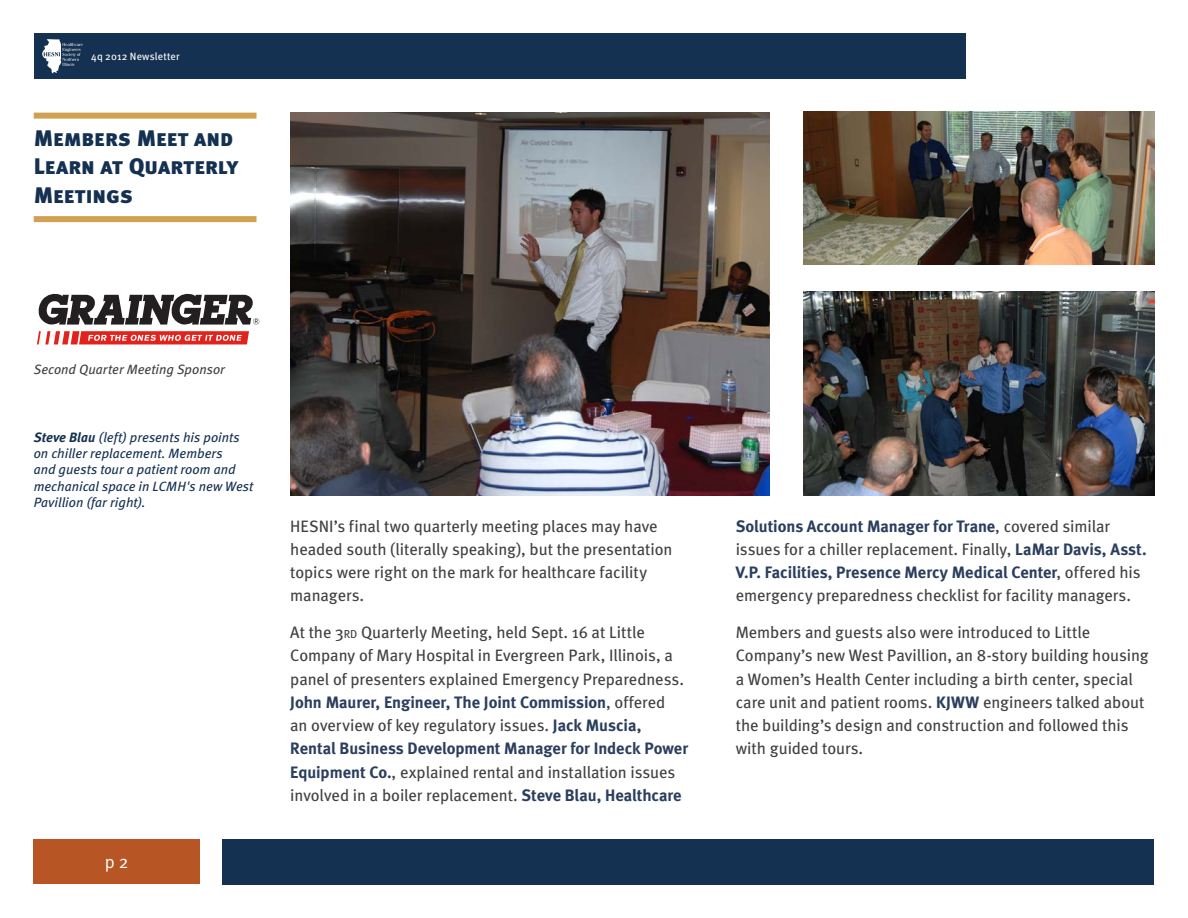
<style>
.page{position:relative;width:1188px;height:918px;background:#fff}
.page>*{position:absolute;margin:0;border:0;box-sizing:border-box;transform-origin:0 0}
.t1{font:22.5px/28.5px "Meta Black Caps";letter-spacing:.005em;color:#153152}
.t2{font:18px "Meta Normal";color:#fff}
.t3{font:16.5px/23.2px "Meta";letter-spacing:-.005em;color:#414042}
.t4{font:italic 13.5px/16.2px "Meta";color:#153152}
.t5{font:italic 13.5px "Meta";letter-spacing:.005em;color:#414042}
.t6{font:10.5px "Meta";letter-spacing:.02em;color:#fff}
.s1{font-weight:700}
.s2{font-size:11.55px}
.s3{font-weight:700;color:#2b3e5d}
</style>
<div class="page">
<div style="left:222px;top:839px;width:932px;height:45px;background:#153152"></div>
<div style="left:34px;top:839px;width:166px;height:45px;background:#b75624"></div>
<div style="left:34px;top:34px;width:932px;height:45px;background:#153152"></div>
<div style="left:34px;top:113px;width:222px;height:6px;background:#d0a151"></div>
<div style="left:34px;top:216px;width:222px;height:6px;background:#d0a151"></div>
<svg style="left:37px;top:331px;width:212px;height:13px;background:#e95e58"></svg>
<svg style="left:38px;top:293px;width:221px;height:32px"></svg>
<img style="left:290px;top:113px;width:480px;height:383px">
<img style="left:803px;top:291px;width:351px;height:205px">
<img style="left:803px;top:111px;width:351px;height:154px">
<svg style="left:42px;top:39px;width:41px;height:34px"></svg>
<p class="t6" style="left:91px;top:50px;width:90px">4q 2012 Newsletter</p>
<h1 class="t1" style="left:34px;top:123px;width:206px">Members Meet and<br>Learn at Quarterly<br>Meetings</h1>
<p class="t5" style="left:34px;top:361px;width:193px">Second Quarter Meeting Sponsor</p>
<p class="t4" style="left:34px;top:429px;width:221px"><span class="s1">Steve Blau</span> (left) presents his points on chiller replacement. Members<br>and guests tour a patient room and mechanical space in LCMH's new West<br>Pavillion (far right).</p>
<p class="t2" style="left:105px;top:852px;width:25px">p 2</p>
<p class="t3" style="left:290px;top:514px;width:384px">HESNI’s final two quarterly meeting places may have headed south (literally speaking), but the presentation topics were right on the mark for healthcare facility managers.</p>
<p class="t3" style="left:290px;top:621px;width:399px">At the 3<span class="s2">rd</span> Quarterly Meeting, held Sept. 16 at Little Company of Mary Hospital in Evergreen Park, Illinois, a panel of presenters explained Emergency Preparedness.<br><span class="s3">John Maurer, Engineer, The Joint Commission</span>, offered<br>an overview of key regulatory issues. <span class="s3">Jack Muscia, Rental Business Development Manager for Indeck Power Equipment Co.</span>, explained rental and installation issues involved in a boiler replacement. <span class="s3">Steve Blau, Healthcare</span></p>
<p class="t3" style="left:736px;top:514px;width:412px"><span class="s3">Solutions Account Manager for Trane</span>, covered similar issues for a chiller replacement. Finally, <span class="s3">LaMar Davis, Asst.<br>V.P. Facilities, Presence Mercy Medical Center</span>, offered his emergency preparedness checklist for facility managers.</p>
<p class="t3" style="left:736px;top:621px;width:415px">Members and guests also were introduced to Little Company’s new West Pavillion, an 8-story building housing a Women’s Health Center including a birth center, special care unit and patient rooms. <span class="s3">KJWW</span> engineers talked about the building’s design and construction and followed this with guided tours.</p>
</div>
